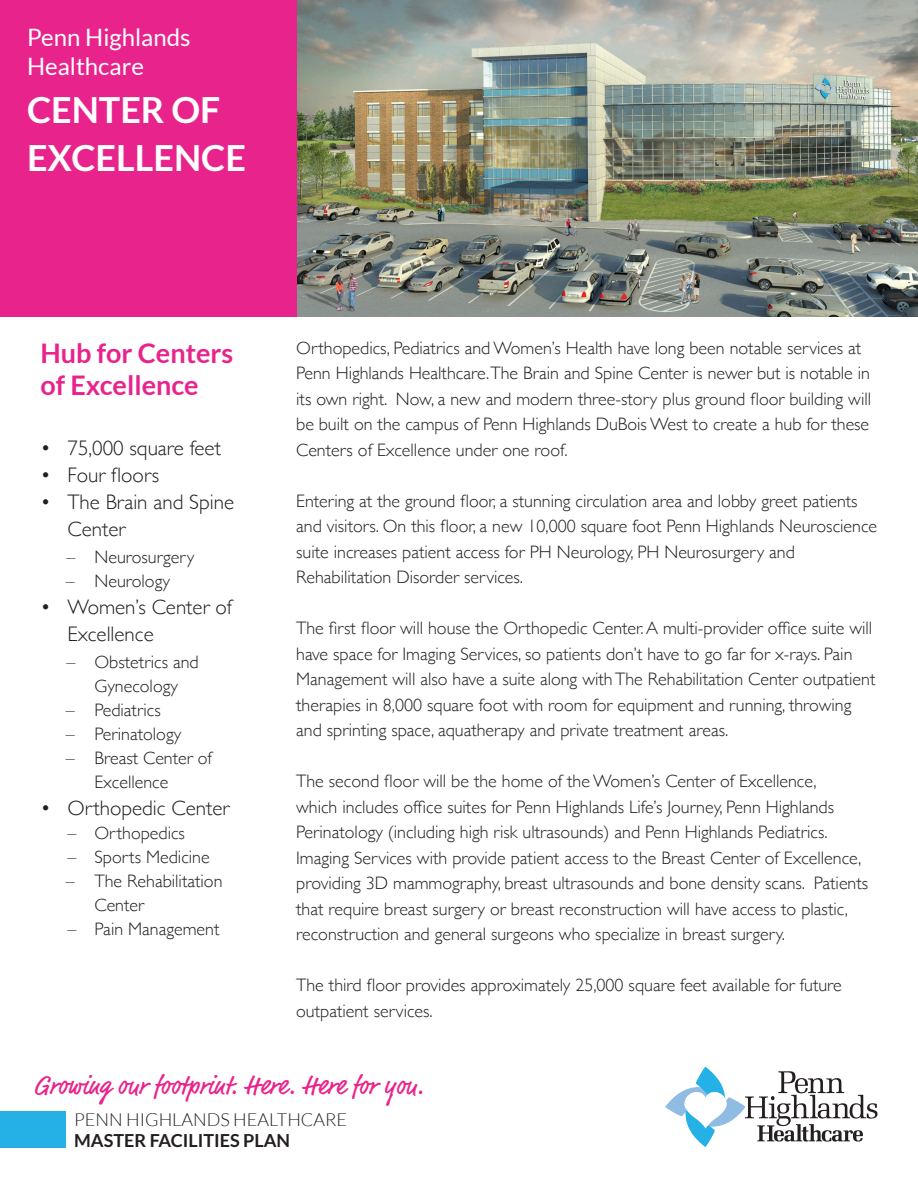
<style>
.page{position:relative;width:918px;height:1188px;background:#fff}
.page>*{position:absolute;margin:0;border:0;box-sizing:border-box;transform-origin:0 0}
.t1{font:700 36px/48px "Lato";color:#fff}
.t2{font:27px "Market OT";color:#e8248c}
.t3{font:700 27px/32.4px "Lato";color:#e8248c}
.t4{font:24px/28.8px "Lato";color:#fff}
.t5{font:300 21px/27px "Gill Sans";color:#231f20}
.t6{font:300 18px/25.5px "Gill Sans";color:#231f20}
.t7{font:300 18px "Lato";color:#231f20}
.t8{font:700 18px "Lato";color:#231f20}
</style>
<div class="page">
<img style="left:297px;top:0;width:621px;height:317px">
<div style="left:0;top:0;width:297px;height:324px;background:#e8248c"></div>
<div style="left:0;top:318px;width:918px;height:10px;background:#fff"></div>
<svg style="left:665px;top:1066px;width:213px;height:81px"></svg>
<div style="left:0;top:1111px;width:66px;height:37px;background:#26b1e6"></div>
<h3 class="t4" style="left:27px;top:23px;width:165px">Penn Highlands<br>Healthcare</h3>
<h1 class="t1" style="left:27px;top:85px;width:220px">CENTER OF<br>EXCELLENCE</h1>
<h2 class="t3" style="left:40px;top:337px;width:194px">Hub for Centers of Excellence</h2>
<p class="t5" style="left:40px;top:433px;width:182px">• 75,000 square feet</p>
<p class="t5" style="left:40px;top:460px;width:120px">• Four floors</p>
<p class="t5" style="left:68px;top:487px;width:168px;text-indent:-27px">• The Brain and Spine<br>Center</p>
<p class="t6" style="left:67px;top:543px;width:129px">– Neurosurgery</p>
<p class="t6" style="left:66px;top:567px;width:106px">– Neurology</p>
<p class="t5" style="left:68px;top:592px;width:166px;text-indent:-27px">• Women’s Center of<br>Excellence</p>
<p class="t6" style="left:67px;top:649px;width:134px;line-height:24px;text-align:center">– Obstetrics and<br>Gynecology</p>
<p class="t6" style="left:66px;top:696px;width:97px">– Pediatrics</p>
<p class="t6" style="left:66px;top:720px;width:117px">– Perinatology</p>
<p class="t6" style="left:95px;top:745px;width:119px;line-height:24px;text-indent:-29px">– Breast Center of<br>Excellence</p>
<p class="t5" style="left:40px;top:793px;width:190px">• Orthopedic Center</p>
<p class="t6" style="left:68px;top:819px;width:119px">– Orthopedics</p>
<p class="t6" style="left:68px;top:843px;width:144px">– Sports Medicine</p>
<p class="t6" style="left:94px;top:868px;width:130px;line-height:24px;text-indent:-29px">– The Rehabilitation<br>Center</p>
<p class="t6" style="left:68px;top:915px;width:154px">– Pain Management</p>
<p class="t6" style="left:296px;top:334px;width:577px">Orthopedics, Pediatrics and Women’s Health have long been notable services at Penn Highlands Healthcare.The Brain and Spine Center is newer but is notable in its own right. Now, a new and modern three-story plus ground floor building will be built on the campus of Penn Highlands DuBois West to create a hub for these Centers of Excellence under one roof.</p>
<p class="t6" style="left:296px;top:487px;width:582px">Entering at the ground floor, a stunning circulation area and lobby greet patients and visitors. On this floor, a new 10,000 square foot Penn Highlands Neuroscience suite increases patient access for PH Neurology, PH Neurosurgery and Rehabilitation Disorder services.</p>
<p class="t6" style="left:296px;top:615px;width:581px">The first floor will house the Orthopedic Center. A multi-provider office suite will have space for Imaging Services, so patients don’t have to go far for x-rays. Pain Management will also have a suite along with The Rehabilitation Center outpatient therapies in 8,000 square foot with room for equipment and running, throwing and sprinting space, aquatherapy and private treatment areas.</p>
<p class="t6" style="left:296px;top:768px;width:574px">The second floor will be the home of the Women’s Center of Excellence,<br>which includes office suites for Penn Highlands Life’s Journey, Penn Highlands Perinatology (including high risk ultrasounds) and Penn Highlands Pediatrics.<br>Imaging Services with provide patient access to the Breast Center of Excellence, providing 3D mammography, breast ultrasounds and bone density scans. Patients that require breast surgery or breast reconstruction will have access to plastic, reconstruction and general surgeons who specialize in breast surgery.</p>
<p class="t6" style="left:296px;top:972px;width:547px">The third floor provides approximately 25,000 square feet available for future outpatient services.</p>
<h2 class="t2" style="left:33px;top:1069px;width:392px">Growing our footprint. Here. Here for you.</h2>
<p class="t7" style="left:74px;top:1110px;width:274px">PENN HIGHLANDS HEALTHCARE</p>
<p class="t8" style="left:74px;top:1130px;width:217px">MASTER FACILITIES PLAN</p>
</div>
